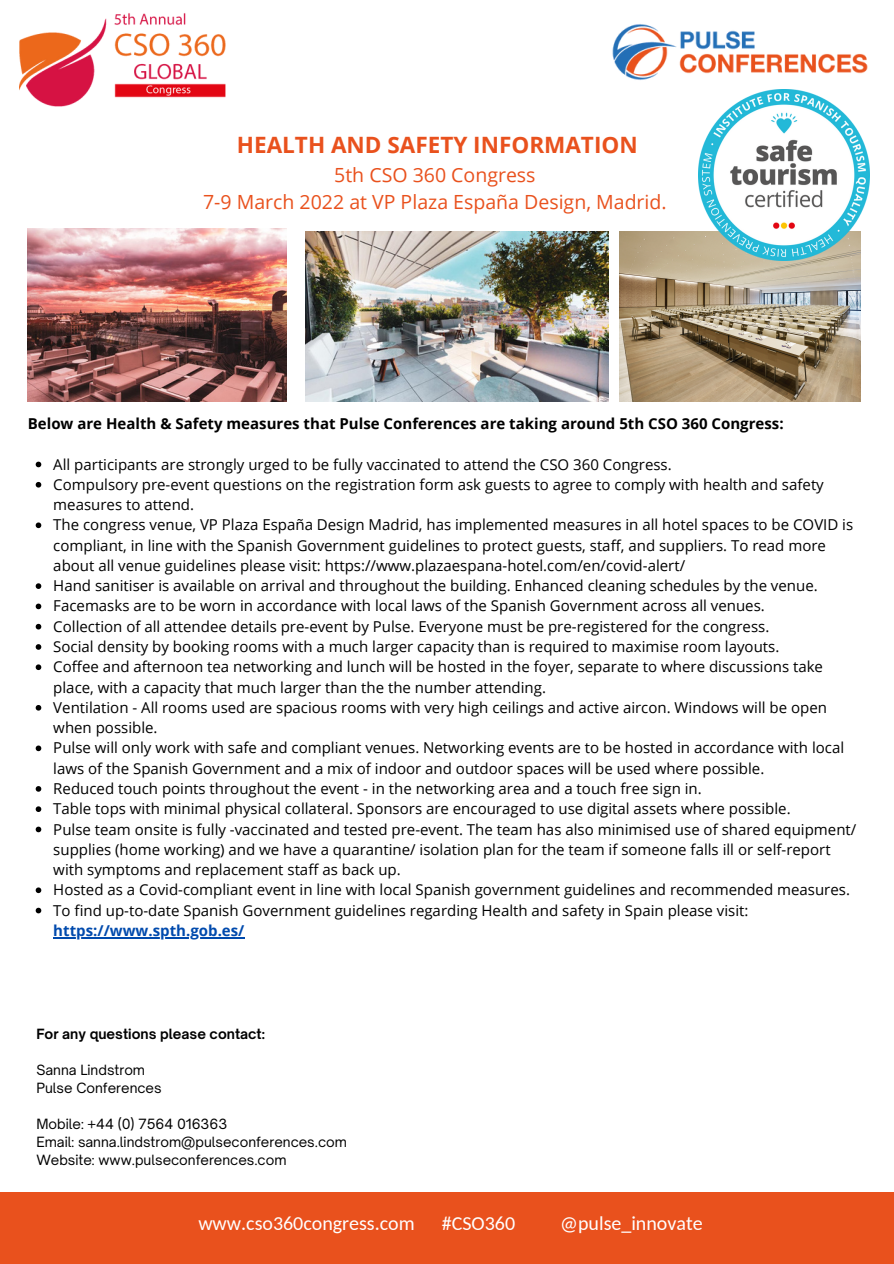
<style>
.page{position:relative;width:894px;height:1264px;background:#fff}
.page>*{position:absolute;margin:0;border:0;box-sizing:border-box;transform-origin:0 0}
.t1{font:700 22.5px "Open Sans";color:#e9511d}
.t2{font:19.95px "Carlito";color:#fff}
.t3{font:19.5px "Open Sans";color:#e9511d}
.t4{font:15px/20.2px "Open Sans";color:#000}
.t5{font:700 15px "Open Sans";color:#000}
.t6{font:13.5px "Open Sauce One";color:#000}
.t7{font:700 13.5px "Open Sauce One";color:#000}
.s1{font-weight:700;color:#004aad}
</style>
<div class="page">
<div style="left:0;top:1192px;width:893px;height:71px;background:#e9511d"></div>
<img style="left:612px;top:24px;width:256px;height:56px">
<img style="left:28px;top:228px;width:259px;height:173px">
<img style="left:305px;top:231px;width:303px;height:170px">
<img style="left:619px;top:231px;width:241px;height:170px">
<svg style="left:36px;top:461px;width:5px;height:6px"></svg>
<svg style="left:36px;top:482px;width:5px;height:5px"></svg>
<svg style="left:36px;top:522px;width:5px;height:6px"></svg>
<svg style="left:36px;top:583px;width:5px;height:6px"></svg>
<svg style="left:36px;top:603px;width:5px;height:6px"></svg>
<svg style="left:36px;top:624px;width:5px;height:5px"></svg>
<svg style="left:36px;top:644px;width:5px;height:5px"></svg>
<svg style="left:36px;top:664px;width:5px;height:6px"></svg>
<svg style="left:36px;top:705px;width:5px;height:5px"></svg>
<svg style="left:36px;top:745px;width:5px;height:6px"></svg>
<svg style="left:36px;top:786px;width:5px;height:5px"></svg>
<svg style="left:36px;top:806px;width:5px;height:6px"></svg>
<svg style="left:36px;top:826px;width:5px;height:6px"></svg>
<svg style="left:36px;top:887px;width:5px;height:6px"></svg>
<svg style="left:36px;top:907px;width:5px;height:6px"></svg>
<hr style="left:53px;top:937px;width:191px;height:1px;background:#004aad">
<img style="left:19px;top:13px;width:206px;height:94px">
<img style="left:697px;top:89px;width:172px;height:172px">
<p class="t1" style="left:237px;top:129px;width:402px">HEALTH AND SAFETY INFORMATION</p>
<p class="t3" style="left:334px;top:161px;width:203px">5th CSO 360 Congress</p>
<p class="t3" style="left:203px;top:188px;width:465px">7-9 March 2022 at VP Plaza España Design, Madrid.</p>
<p class="t5" style="left:28px;top:413px;width:757px">Below are Health &amp; Safety measures that Pulse Conferences are taking around 5th CSO 360 Congress:</p>
<p class="t4" style="left:53px;top:453px;width:619px">All participants are strongly urged to be fully vaccinated to attend the CSO 360 Congress.</p>
<p class="t4" style="left:53px;top:474px;width:771px">Compulsory pre-event questions on the registration form ask guests to agree to comply with health and safety measures to attend.</p>
<p class="t4" style="left:53px;top:514px;width:801px">The congress venue, VP Plaza España Design Madrid, has implemented measures in all hotel spaces to be COVID is compliant, in line with the Spanish Government guidelines to protect guests, staff, and suppliers. To read more about all venue guidelines please visit: https://www.plazaespana-hotel.com/en/covid-alert/</p>
<p class="t4" style="left:53px;top:575px;width:765px">Hand sanitiser is available on arrival and throughout the building. Enhanced cleaning schedules by the venue.</p>
<p class="t4" style="left:53px;top:595px;width:712px">Facemasks are to be worn in accordance with local laws of the Spanish Government across all venues.</p>
<p class="t4" style="left:53px;top:616px;width:717px">Collection of all attendee details pre-event by Pulse. Everyone must be pre-registered for the congress.</p>
<p class="t4" style="left:53px;top:636px;width:727px">Social density by booking rooms with a much larger capacity than is required to maximise room layouts.</p>
<p class="t4" style="left:53px;top:656px;width:771px">Coffee and afternoon tea networking and lunch will be hosted in the foyer, separate to where discussions take place, with a capacity that much larger than the the number attending.</p>
<p class="t4" style="left:53px;top:697px;width:775px">Ventilation - All rooms used are spacious rooms with very high ceilings and active aircon. Windows will be open when possible.</p>
<p class="t4" style="left:53px;top:737px;width:792px">Pulse will only work with safe and compliant venues. Networking events are to be hosted in accordance with local laws of the Spanish Government and a mix of indoor and outdoor spaces will be used where possible.</p>
<p class="t4" style="left:53px;top:778px;width:649px">Reduced touch points throughout the event - in the networking area and a touch free sign in.</p>
<p class="t4" style="left:53px;top:798px;width:738px">Table tops with minimal physical collateral. Sponsors are encouraged to use digital assets where possible.</p>
<p class="t4" style="left:53px;top:818px;width:804px">Pulse team onsite is fully -vaccinated and tested pre-event. The team has also minimised use of shared equipment/ supplies (home working) and we have a quarantine/ isolation plan for the team if someone falls ill or self-report with symptoms and replacement staff as back up.</p>
<p class="t4" style="left:53px;top:879px;width:798px">Hosted as a Covid-compliant event in line with local Spanish government guidelines and recommended measures.</p>
<p class="t4" style="left:53px;top:899px;width:696px">To find up-to-date Spanish Government guidelines regarding Health and safety in Spain please visit: <span class="s1">https://www.spth.gob.es/</span></p>
<p class="t7" style="left:36px;top:1025px;width:230px">For any questions please contact:</p>
<p class="t6" style="left:36px;top:1061px;width:110px">Sanna Lindstrom</p>
<p class="t6" style="left:36px;top:1079px;width:127px">Pulse Conferences</p>
<p class="t6" style="left:36px;top:1115px;width:192px">Mobile: +44 (0) 7564 016363</p>
<p class="t6" style="left:36px;top:1133px;width:312px">Email: sanna.lindstrom@pulseconferences.com</p>
<p class="t6" style="left:36px;top:1151px;width:251px">Website: www.pulseconferences.com</p>
<p class="t2" style="left:198px;top:1214px;width:218px">www.cso360congress.com</p>
<p class="t2" style="left:441px;top:1214px;width:75px">#CSO360</p>
<p class="t2" style="left:560px;top:1214px;width:144px">@pulse_innovate</p>
</div>
